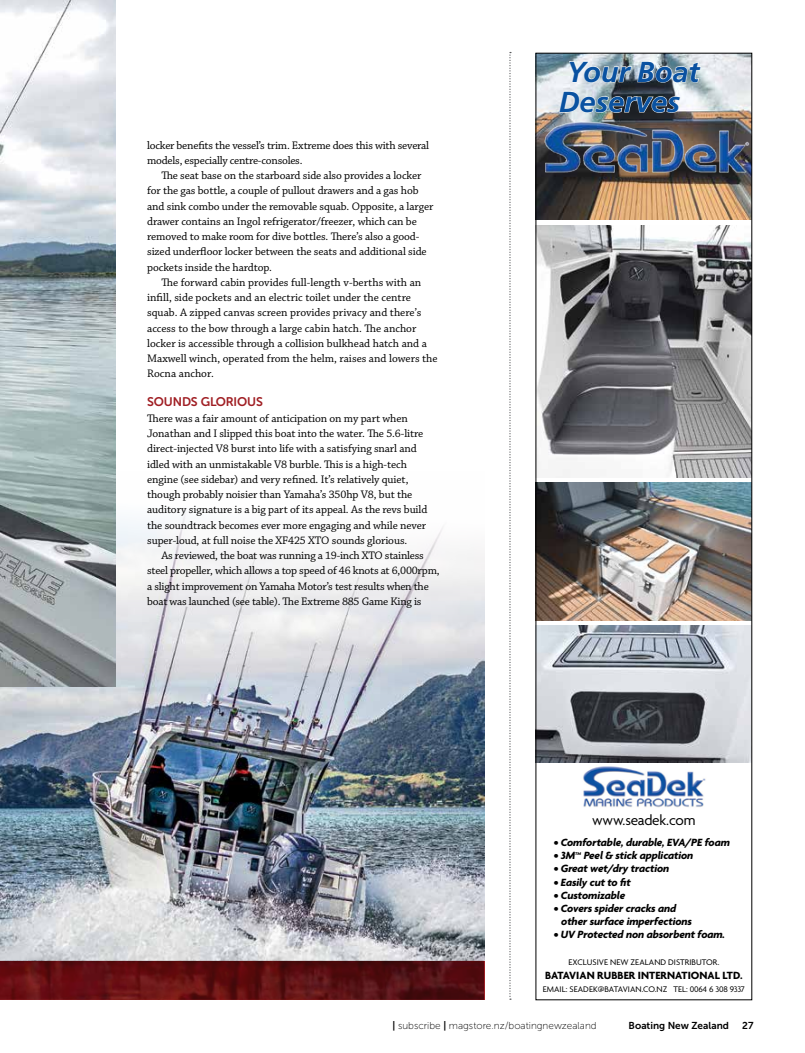
<style>
.page{position:relative;width:805px;height:1053px;background:#fff}
.page>*{position:absolute;margin:0;border:0;box-sizing:border-box;transform-origin:0 0}
.t1{font:italic 700 28.88px/30.1px "Frutiger LT";letter-spacing:-.01em;color:#0a52a1}
.t2{font:15.12px "Agenda";letter-spacing:-.01em;color:#000}
.t3{font:12.5px "Museo Sans Rounded 700";letter-spacing:-.01em;color:#a01f24}
.t4{font:11.5px/15.2px "Chaparral Pro";letter-spacing:-.01em;color:#000}
.t5{font:italic 700 11.25px/11.2px "Agenda";letter-spacing:-.01em;color:#000}
.t6{font:700 11.25px "Agenda";letter-spacing:.005em;color:#000}
.t7{font:10px "Museo Sans 100";color:#000}
.t8{font:10px "Museo Sans 700";color:#000}
.t9{font:8.75px "Agenda";letter-spacing:.005em;color:#000}
.t10{font:500 8.75px "Agenda";letter-spacing:.005em;color:#000}
.t11{font:italic 700 4.38px "Agenda";color:#000}
.s1{font-family:"Museo Sans 700"}
</style>
<div class="page">
<img style="left:0;top:471px;width:484px;height:489px">
<img style="left:0;top:0;width:115px;height:686px">
<svg style="left:509px;top:52px;width:2px;height:947px"></svg>
<img style="left:0;top:960px;width:484px;height:39px">
<img style="left:583px;top:766px;width:123px;height:42px">
<img style="left:537px;top:625px;width:213px;height:137px">
<img style="left:537px;top:483px;width:213px;height:137px">
<img style="left:537px;top:225px;width:213px;height:253px">
<img style="left:537px;top:55px;width:213px;height:165px">
<img style="left:540px;top:118px;width:210px;height:56px">
<svg style="left:568px;top:61px;width:63px;height:22px"></svg>
<svg style="left:637px;top:61px;width:64px;height:22px"></svg>
<svg style="left:558px;top:91px;width:122px;height:27px;background:#888f92"></svg>
<div style="left:535px;top:53px;width:217px;height:947px;border:1px solid #000"></div>
<p class="t4" style="left:147px;top:138px;width:283px">locker benefits the vessel’s trim. Extreme does this with several models, especially centre-consoles.</p>
<p class="t4" style="left:147px;top:168px;width:288px;text-indent:14px">The seat base on the starboard side also provides a locker for the gas bottle, a couple of pullout drawers and a gas hob and sink combo under the removable squab. Opposite, a larger drawer contains an Ingol refrigerator/freezer, which can be removed to make room for dive bottles. There’s also a good&shy;sized underfloor locker between the seats and additional side pockets inside the hardtop.</p>
<p class="t4" style="left:147px;top:275px;width:292px;text-indent:14px">The forward cabin provides full-length v-berths with an infill, side pockets and an electric toilet under the centre squab. A zipped canvas screen provides privacy and there’s access to the bow through a large cabin hatch. The anchor locker is accessible through a collision bulkhead hatch and a Maxwell winch, operated from the helm, raises and lowers the Rocna anchor.</p>
<p class="t3" style="left:147px;top:395px;width:117px">SOUNDS GLORIOUS</p>
<p class="t4" style="left:147px;top:411px;width:281px">There was a fair amount of anticipation on my part when Jonathan and I slipped this boat into the water. The 5.6-litre direct-injected V8 burst into life with a satisfying snarl and idled with an unmistakable V8 burble. This is a high-tech engine (see sidebar) and very refined. It’s relatively quiet, though probably noisier than Yamaha’s 350hp V8, but the auditory signature is a big part of its appeal. As the revs build the soundtrack becomes ever more engaging and while never super-loud, at full noise the XF425 XTO sounds glorious.</p>
<p class="t4" style="left:147px;top:548px;width:294px;text-indent:14px">As reviewed, the boat was running a 19-inch XTO stainless steel propeller, which allows a top speed of 46 knots at 6,000rpm, a slight improvement on Yamaha Motor’s test results when the boat was launched (see table). The Extreme 885 Game King is</p>
<h1 class="t1" style="left:558px;top:57px;width:142px">Your Boat<br>Deserves</h1>
<h2 class="t2" style="left:592px;top:810px;width:105px">www.seadek.com</h2>
<p class="t5" style="left:553px;top:836px;width:177px">• Comfortable, durable, EVA/PE foam</p>
<p class="t11" style="left:575px;top:850px;width:7px">TM</p>
<p class="t5" style="left:553px;top:862px;width:117px">• Great wet/dry traction</p>
<p class="t5" style="left:553px;top:876px;width:78px">• Easily cut to fit</p>
<p class="t5" style="left:553px;top:889px;width:73px">• Customizable</p>
<p class="t5" style="left:561px;top:901px;width:132px;line-height:13.2px;text-indent:-7px">• Covers spider cracks and other surface imperfections</p>
<p class="t5" style="left:553px;top:928px;width:173px">• UV Protected non absorbent foam.</p>
<p class="t9" style="left:568px;top:956px;width:152px">EXCLUSIVE NEW ZEALAND DISTRIBUTOR.</p>
<p class="t6" style="left:545px;top:968px;width:199px">BATAVIAN RUBBER INTERNATIONAL LTD.</p>
<p class="t9" style="left:542px;top:983px;width:203px">EMAIL: SEADEK@BATAVIAN.CO.NZ TEL: 0064 6 308 9337</p>
<p class="t5" style="left:617px;top:835px;width:101px">e, durable, EVA foam</p>
<p class="t5" style="left:553px;top:849px;width:141px">• 3M™ Peel &amp; stick application</p>
<p class="t5" style="left:664px;top:849px;width:32px">cation</p>
<p class="t5" style="left:614px;top:863px;width:59px">dry traction</p>
<p class="t5" style="left:609px;top:876px;width:25px">to fit</p>
<p class="t5" style="left:618px;top:890px;width:10px">le</p>
<p class="t5" style="left:605px;top:904px;width:91px;text-indent:-52px">• Covers spider cracks and face imperfections</p>
<p class="t5" style="left:613px;top:929px;width:117px">ed non absorbent foam.</p>
<p class="t10" style="left:567px;top:957px;width:154px">EXCLUSIVE NEW ZEALAND DISTRIBUTOR.</p>
<p class="t10" style="left:569px;top:984px;width:28px">ADMIN</p>
<p class="t7" style="left:392px;top:1020px;width:206px"><span class="s1">|</span> subscribe <span class="s1">|</span> magstore.nz/boatingnewzealand</p>
<p class="t8" style="left:628px;top:1020px;width:102px">Boating New Zealand</p>
<p class="t8" style="left:742px;top:1020px;width:13px">27</p>
</div>
